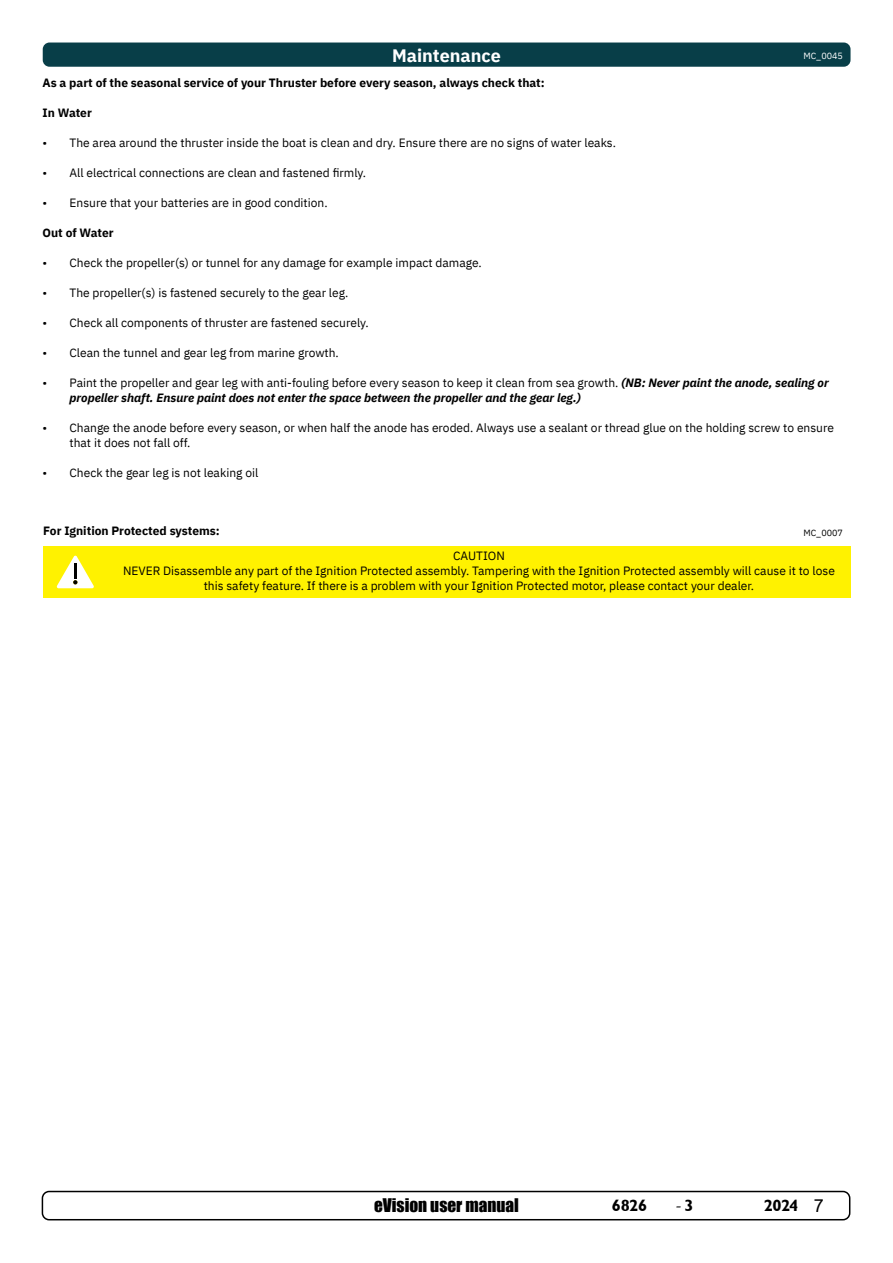
<style>
.page{position:relative;width:893px;height:1263px;background:#fff}
.page>*{position:absolute;margin:0;border:0;box-sizing:border-box;transform-origin:0 0}
.t1{font:700 18px "IBM Plex Sans";color:#fff}
.t2{font:18px "Minion Pro";color:#000}
.t3{font:17.25px "Impact";color:#000}
.t4{font:16.5px "Garrison Sans BOLD";letter-spacing:-.03em;color:#000}
.t5{font:12px/15px "IBM Plex Sans";color:#000}
.t6{font:italic 700 12px/15px "IBM Plex Sans";color:#000}
.t7{font:700 12px "IBM Plex Sans";color:#000}
.t8{font:9px "IBM Plex Sans";color:#fff}
.t9{font:9px "IBM Plex Sans";color:#000}
.s1{font-weight:400;font-style:normal}
.s2{font-family:"Garrison Sans BOLD";font-size:16.5px}
.s3{font-family:"Arial";font-size:18px}
</style>
<div class="page">
<div style="left:42px;top:1191px;width:808px;height:29px;border:2px solid #000;border-radius:7px"></div>
<div style="left:43px;top:43px;width:807px;height:24px;background:#083e48;border-radius:7px"></div>
<div style="left:43px;top:546px;width:808px;height:52px;background:#fff200"></div>
<svg style="left:56px;top:555px;width:38px;height:33px"></svg>
<hr style="left:74px;top:563px;width:3px;height:15px;background:#000">
<p class="t1" style="left:392px;top:41px;width:110px">Maintenance</p>
<p class="t7" style="left:43px;top:74px;width:504px">As a part of the seasonal service of your Thruster before every season, always check that:</p>
<p class="t7" style="left:43px;top:104px;width:51px">In Water</p>
<p class="t5" style="left:43px;top:135px;width:575px">• The area around the thruster inside the boat is clean and dry. Ensure there are no signs of water leaks.</p>
<p class="t5" style="left:43px;top:165px;width:325px">• All electrical connections are clean and fastened firmly.</p>
<p class="t5" style="left:43px;top:194px;width:287px">• Ensure that your batteries are in good condition.</p>
<p class="t7" style="left:43px;top:223px;width:73px">Out of Water</p>
<p class="t5" style="left:43px;top:254px;width:441px">• Check the propeller(s) or tunnel for any damage for example impact damage.</p>
<p class="t5" style="left:43px;top:284px;width:307px">• The propeller(s) is fastened securely to the gear leg.</p>
<p class="t5" style="left:43px;top:314px;width:328px">• Check all components of thruster are fastened securely.</p>
<p class="t5" style="left:43px;top:344px;width:298px">• Clean the tunnel and gear leg from marine growth.</p>
<p class="t6" style="left:70px;top:374px;width:761px;text-indent:-27px"><span class="s1">• Paint the propeller and gear leg with anti-fouling before every season to keep it clean from sea growth.</span> (NB: Never paint the anode, sealing or propeller shaft. Ensure paint does not enter the space between the propeller and the gear leg.)</p>
<p class="t5" style="left:70px;top:419px;width:766px;text-indent:-27px">• Change the anode before every season, or when half the anode has eroded. Always use a sealant or thread glue on the holding screw to ensure that it does not fall off.</p>
<p class="t5" style="left:43px;top:464px;width:217px">• Check the gear leg is not leaking oil</p>
<p class="t8" style="left:803px;top:49px;width:41px">MC_0045</p>
<p class="t7" style="left:43px;top:521px;width:178px">For Ignition Protected systems:</p>
<p class="t9" style="left:803px;top:526px;width:41px">MC_0007</p>
<p class="t5" style="left:123px;top:547px;width:713px;text-align:center">CAUTION<br>NEVER Disassemble any part of the Ignition Protected assembly. Tampering with the Ignition Protected assembly will cause it to lose this safety feature. If there is a problem with your Ignition Protected motor, please contact your dealer.</p>
<h2 class="t3" style="left:374px;top:1192px;width:146px">eVision user manual</h2>
<h3 class="t4" style="left:612px;top:1196px;width:37px">6826</h3>
<h1 class="t2" style="left:675px;top:1193px;width:20px">-<span class="s2">3</span></h1>
<h3 class="t4" style="left:764px;top:1196px;width:61px">2024 <span class="s3">7</span></h3>
</div>
